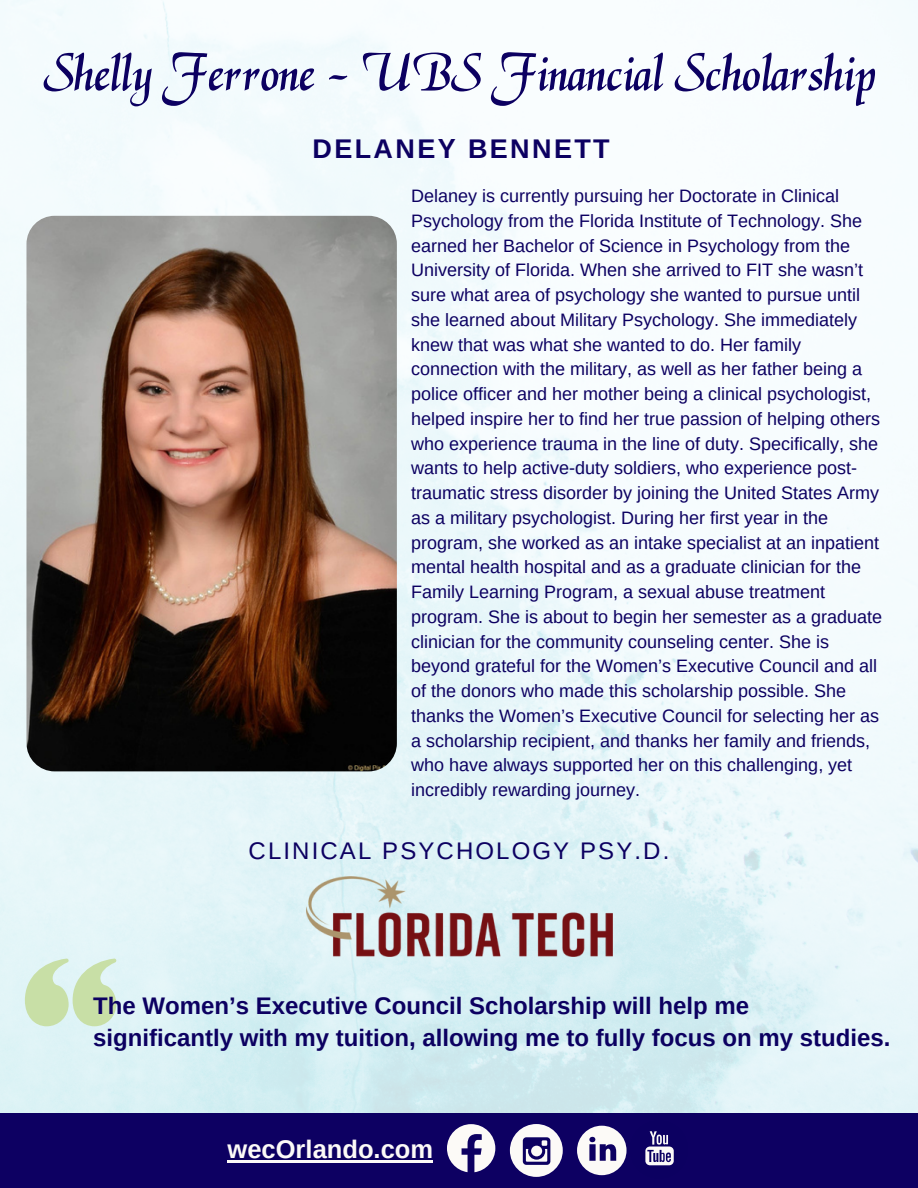
<style>
.page{position:relative;width:918px;height:1188px;background:#fff}
.page>*{position:absolute;margin:0;border:0;box-sizing:border-box;transform-origin:0 0}
.t1{font:55.8px "Magik";color:#0c0061}
.t2{font:700 27px "Arimo";letter-spacing:.09em;color:#0c0061}
.t3{font:700 25.5px "Arimo";color:#fcfaf7}
.t4{font:700 24px/32.7px "Arimo";color:#0c0061}
.t5{font:24px "Arimo";letter-spacing:.09em;color:#0c0061}
.t6{font:18px/24.8px "Arimo";color:#0c0061}
</style>
<div class="page">
<img style="left:0;top:0;width:918px;height:1113px">
<div style="left:0;top:1113px;width:918px;height:75px;background:#0d0062"></div>
<svg style="left:447px;top:1124px;width:48px;height:48px"></svg>
<svg style="left:645px;top:1131px;width:29px;height:35px"></svg>
<svg style="left:577px;top:1126px;width:50px;height:49px"></svg>
<div style="left:510px;top:1124px;width:53px;height:53px;background:#fcfaf7;border-radius:50%"></div>
<svg style="left:523px;top:1137px;width:27px;height:28px"></svg>
<hr style="left:228px;top:1160px;width:205px;height:2px;background:#fcfaf7">
<img style="left:26px;top:216px;width:371px;height:555px;border-radius:28px">
<svg style="left:25px;top:958px;width:92px;height:68px;background:#d0e6c3"></svg>
<img style="left:306px;top:876px;width:306px;height:80px">
<h1 class="t1" style="left:43px;top:40px;width:834px">Shelly Ferrone - UBS Financial Scholarship</h1>
<h2 class="t2" style="left:312px;top:134px;width:299px">DELANEY BENNETT</h2>
<p class="t6" style="left:411px;top:184px;width:472px">Delaney is currently pursuing her Doctorate in Clinical Psychology from the Florida Institute of Technology. She earned her Bachelor of Science in Psychology from the University of Florida. When she arrived to FIT she wasn’t sure what area of psychology she wanted to pursue until she learned about Military Psychology. She immediately knew that was what she wanted to do. Her family connection with the military, as well as her father being a police officer and her mother being a clinical psychologist, helped inspire her to find her true passion of helping others who experience trauma in the line of duty. Specifically, she wants to help active-duty soldiers, who experience post&shy;traumatic stress disorder by joining the United States Army as a military psychologist. During her first year in the program, she worked as an intake specialist at an inpatient mental health hospital and as a graduate clinician for the Family Learning Program, a sexual abuse treatment program. She is about to begin her semester as a graduate clinician for the community counseling center. She is beyond grateful for the Women’s Executive Council and all of the donors who made this scholarship possible. She thanks the Women’s Executive Council for selecting her as a scholarship recipient, and thanks her family and friends, who have always supported her on this challenging, yet incredibly rewarding journey.</p>
<h3 class="t5" style="left:249px;top:837px;width:422px">CLINICAL PSYCHOLOGY PSY.D.</h3>
<h3 class="t4" style="left:93px;top:989px;width:799px">The Women’s Executive Council Scholarship will help me significantly with my tuition, allowing me to fully focus on my studies.</h3>
<h3 class="t3" style="left:228px;top:1135px;width:207px">wecOrlando.com</h3>
</div>
